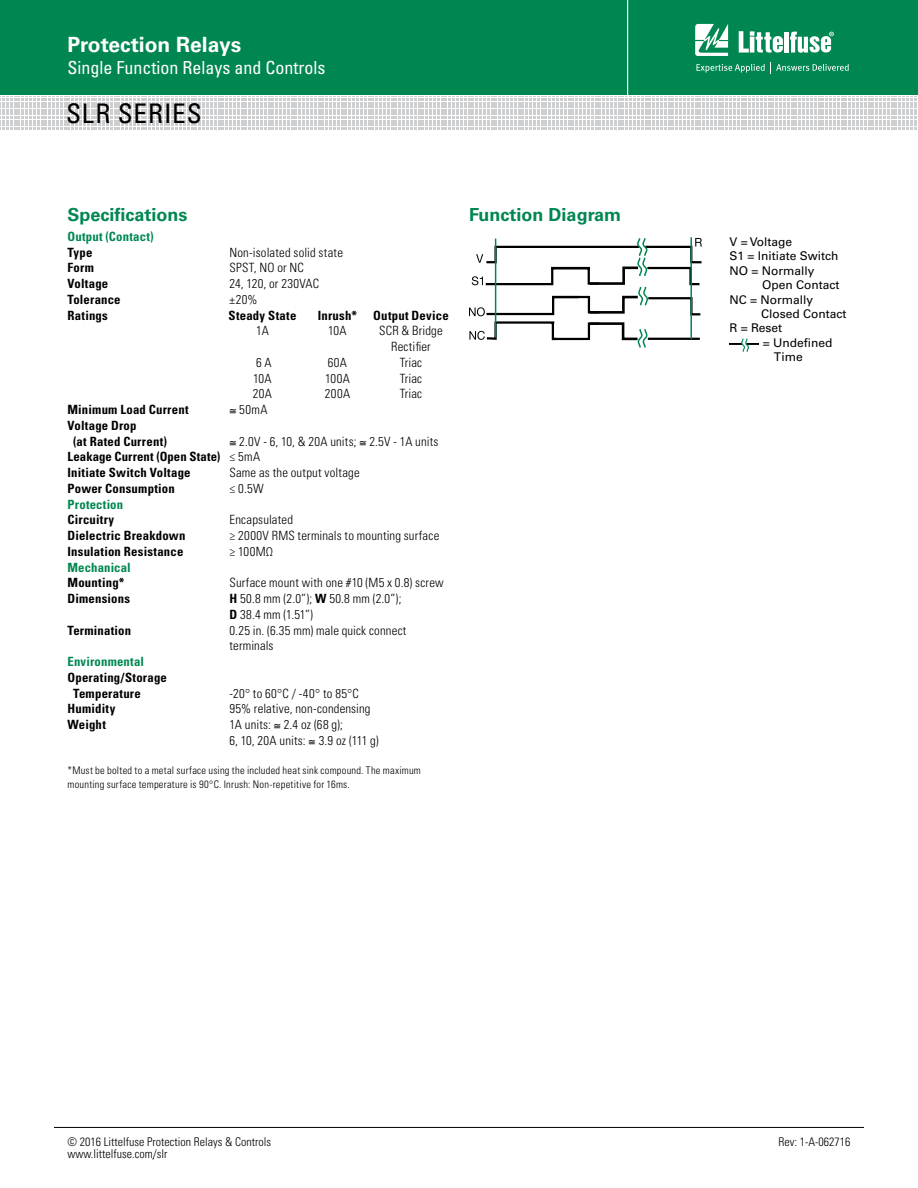
<style>
.page{position:relative;width:918px;height:1188px;background:#fff}
.page>*{position:absolute;margin:0;border:0;box-sizing:border-box;transform-origin:0 0}
.t1{font:condensed 27px "Univers LT Std";letter-spacing:.03em;color:#000}
.t2{font:700 21px "Univers LT Std";color:#fff}
.t3{font:condensed 18px "Univers LT Std";color:#fff}
.t4{font:700 18px "Univers LT Std";color:#008751}
.t5{font:300 condensed 12.75px/15.8px "Univers LT Std";letter-spacing:.015em;color:#000}
.t6{font:700 condensed 12.75px/15.8px "Univers LT Std";letter-spacing:.015em;color:#000}
.t7{font:700 condensed 12.75px "Univers LT Std";letter-spacing:.015em;color:#008751}
.t8{font:12px/14.4px "Univers LT Std";color:#000}
.t9{font:300 condensed 12px "Univers LT Std";color:#000}
.t10{font:300 condensed 10.5px/13.5px "Univers LT Std";letter-spacing:.02em;color:#000}
.s1{font-weight:300}
.s2{font-weight:700}
</style>
<div class="page">
<div style="left:0;top:0;width:918px;height:95px;background:#008751"></div>
<svg style="left:0;top:96px;width:917px;height:34px"></svg>
<hr style="left:627px;top:0;width:1px;height:98px;background:#fff">
<svg style="left:695px;top:24px;width:33px;height:32px"></svg>
<div style="left:784px;top:32px;width:5px;height:21px;background:#fff"></div>
<svg style="left:790px;top:32px;width:44px;height:21px"></svg>
<svg style="left:739px;top:31px;width:44px;height:22px"></svg>
<svg style="left:696px;top:62px;width:153px;height:11px"></svg>
<hr style="left:54px;top:1127px;width:810px;height:1px;background:#000">
<svg style="left:469px;top:237px;width:233px;height:111px"></svg>
<svg style="left:730px;top:339px;width:28px;height:13px"></svg>
<h2 class="t2" style="left:68px;top:37px;width:175px">Protection Relays</h2>
<h3 class="t3" style="left:68px;top:61px;width:259px">Single Function Relays and Controls</h3>
<h1 class="t1" style="left:66px;top:103px;width:137px">SLR SERIES</h1>
<h3 class="t4" style="left:68px;top:207px;width:122px">Specifications</h3>
<p class="t7" style="left:68px;top:231px;width:88px">Output (Contact)</p>
<p class="t6" style="left:68px;top:245px;width:26px">Type</p>
<p class="t5" style="left:230px;top:245px;width:115px">Non-isolated solid state</p>
<p class="t6" style="left:68px;top:261px;width:28px">Form</p>
<p class="t5" style="left:230px;top:261px;width:76px">SPST, NO or NC</p>
<p class="t6" style="left:68px;top:277px;width:42px">Voltage</p>
<p class="t5" style="left:230px;top:277px;width:91px">24, 120, or 230VAC</p>
<p class="t6" style="left:68px;top:293px;width:55px">Tolerance</p>
<p class="t5" style="left:230px;top:292px;width:30px">±20%</p>
<p class="t6" style="left:68px;top:308px;width:42px">Ratings</p>
<p class="t6" style="left:228px;top:308px;width:70px">Steady State</p>
<p class="t6" style="left:318px;top:308px;width:41px">Inrush*</p>
<p class="t6" style="left:373px;top:308px;width:77px">Output Device</p>
<p class="t5" style="left:256px;top:324px;width:14px">1A</p>
<p class="t5" style="left:328px;top:324px;width:20px">10A</p>
<p class="t5" style="left:379px;top:324px;width:65px;text-align:center">SCR &amp; Bridge<br>Rectifier</p>
<p class="t5" style="left:256px;top:355px;width:17px">6 A</p>
<p class="t5" style="left:328px;top:355px;width:21px">60A</p>
<p class="t5" style="left:400px;top:355px;width:24px">Triac</p>
<p class="t5" style="left:253px;top:371px;width:20px">10A</p>
<p class="t5" style="left:325px;top:371px;width:26px">100A</p>
<p class="t5" style="left:400px;top:371px;width:24px">Triac</p>
<p class="t5" style="left:253px;top:387px;width:21px">20A</p>
<p class="t5" style="left:325px;top:387px;width:27px">200A</p>
<p class="t5" style="left:400px;top:387px;width:24px">Triac</p>
<p class="t6" style="left:68px;top:403px;width:123px">Minimum Load Current</p>
<p class="t5" style="left:230px;top:403px;width:39px">≅ 50mA</p>
<p class="t6" style="left:73px;top:419px;width:95px;text-indent:-6px">Voltage Drop<br>(at Rated Current)</p>
<p class="t6" style="left:67px;top:434px;width:373px;text-indent:162px">≅ <span class="s1">2.0V - 6, 10, &amp; 20A units;</span> ≅ <span class="s1">2.5V - 1A units<br></span>Leakage Current (Open State) <span class="s1">≤ 5mA<br></span>Initiate Switch Voltage</p>
<p class="t5" style="left:229px;top:466px;width:132px">Same as the output voltage</p>
<p class="t6" style="left:67px;top:482px;width:109px">Power Consumption</p>
<p class="t5" style="left:229px;top:481px;width:36px">≤ 0.5W</p>
<p class="t7" style="left:68px;top:499px;width:57px">Protection</p>
<p class="t6" style="left:68px;top:513px;width:48px">Circuitry</p>
<p class="t5" style="left:230px;top:513px;width:65px">Encapsulated</p>
<p class="t6" style="left:68px;top:529px;width:120px">Dielectric Breakdown</p>
<p class="t5" style="left:230px;top:529px;width:211px">≥ 2000V RMS terminals to mounting surface</p>
<p class="t6" style="left:68px;top:545px;width:117px">Insulation Resistance</p>
<p class="t5" style="left:230px;top:544px;width:45px">≥ 100MΩ</p>
<p class="t7" style="left:68px;top:562px;width:65px">Mechanical</p>
<p class="t6" style="left:68px;top:576px;width:59px">Mounting*</p>
<p class="t5" style="left:230px;top:576px;width:216px">Surface mount with one #10 (M5 x 0.8) screw</p>
<p class="t6" style="left:68px;top:592px;width:64px">Dimensions</p>
<p class="t5" style="left:229px;top:592px;width:174px"><span class="s2">H</span> 50.8 mm (2.0”); <span class="s2">W</span> 50.8 mm (2.0”);<br><span class="s2">D</span> 38.4 mm (1.51”)</p>
<p class="t6" style="left:67px;top:623px;width:65px">Termination</p>
<p class="t5" style="left:229px;top:623px;width:179px">0.25 in. (6.35 mm) male quick connect terminals</p>
<p class="t7" style="left:68px;top:656px;width:78px">Environmental</p>
<p class="t6" style="left:73px;top:671px;width:95px;text-indent:-6px">Operating/Storage<br>Temperature</p>
<p class="t5" style="left:230px;top:686px;width:131px">-20° to 60°C / -40° to 85°C</p>
<p class="t6" style="left:68px;top:702px;width:49px">Humidity</p>
<p class="t5" style="left:230px;top:702px;width:143px">95% relative, non-condensing</p>
<p class="t6" style="left:68px;top:718px;width:40px">Weight</p>
<p class="t5" style="left:230px;top:718px;width:151px">1A units: ≅ 2.4 oz (68 g);<br>6, 10, 20A units: ≅ 3.9 oz (111 g)</p>
<p class="t10" style="left:67px;top:764px;width:355px">*Must be bolted to a metal surface using the included heat sink compound. The maximum mounting surface temperature is 90°C. Inrush: Non-repetitive for 16ms.</p>
<h3 class="t4" style="left:469px;top:207px;width:154px">Function Diagram</h3>
<p class="t8" style="left:729px;top:235px;width:111px">V = Voltage<br>S1 = Initiate Switch<br>NO = Normally</p>
<p class="t8" style="left:729px;top:279px;width:111px;text-indent:33px">Open Contact<br>NC = Normally</p>
<p class="t8" style="left:729px;top:307px;width:119px;text-indent:32px">Closed Contact<br>R = Reset</p>
<p class="t8" style="left:774px;top:336px;width:60px;text-indent:-11px">= Undefined<br>Time</p>
<p class="t9" style="left:68px;top:1137px;width:205px">© 2016 Littelfuse Protection Relays &amp; Controls</p>
<p class="t9" style="left:68px;top:1149px;width:102px">www.littelfuse.com/slr</p>
<p class="t9" style="left:779px;top:1137px;width:73px">Rev: 1-A-062716</p>
</div>
